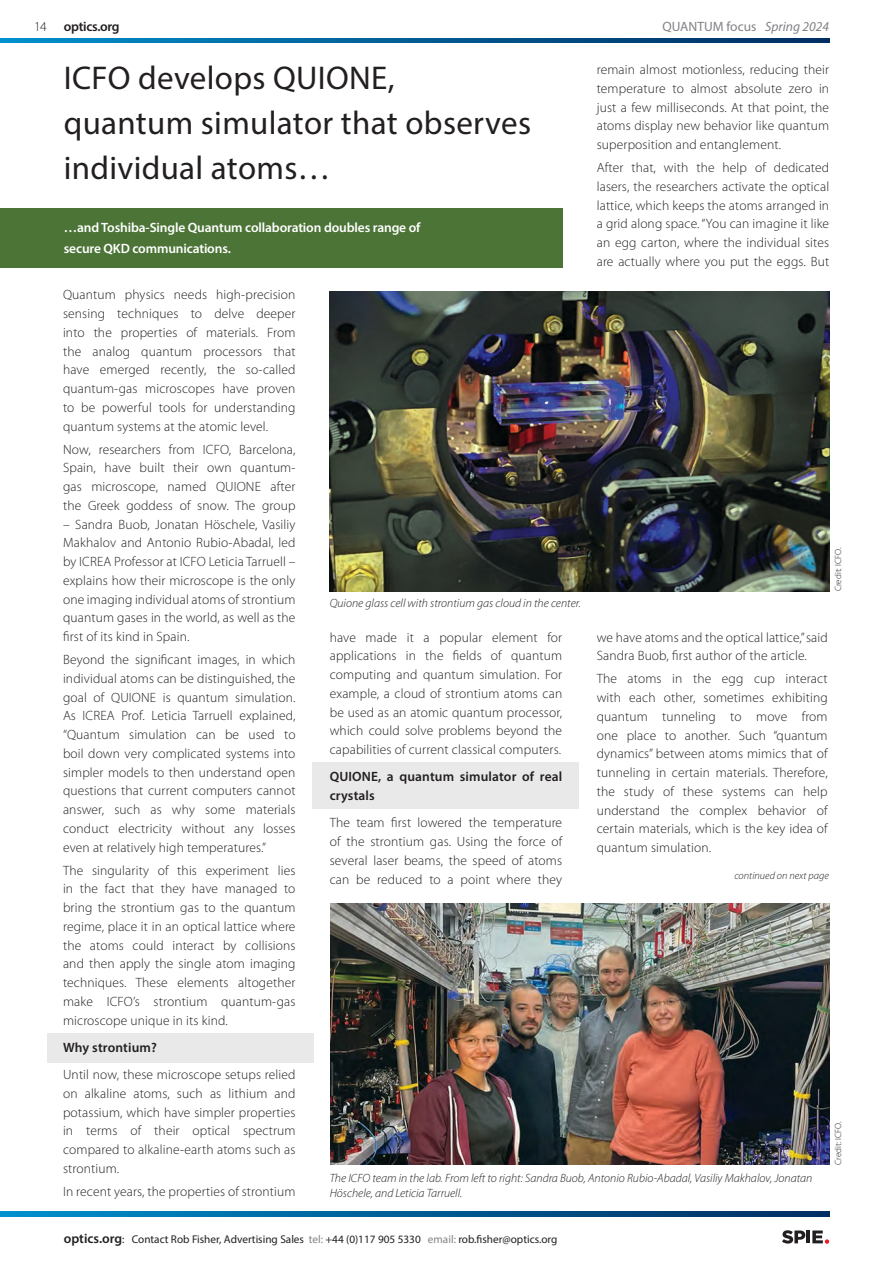
<style>
.page{position:relative;width:893px;height:1263px;background:#fff}
.page>*{position:absolute;margin:0;border:0;box-sizing:border-box;transform-origin:0 0}
.t1{font:33px/45px "Myriad Pro";letter-spacing:.01em;color:#231f20}
.t2{font:300 13.5px/18.8px "Myriad Pro";letter-spacing:.01em;color:#231f20;text-align:justify}
.t3{font:600 13.5px/20.2px "Myriad Pro";letter-spacing:-.01em;color:#fff}
.t4{font:600 13.5px/18.8px "Myriad Pro";letter-spacing:.01em;color:#231f20}
.t5{font:13.5px "Myriad Pro";color:#808285}
.t6{font:600 13.5px "Myriad Pro";letter-spacing:-.02em;color:#231f20}
.t7{font:italic 300 12px/15px "Myriad Pro";color:#231f20}
.t8{font:11.25px "Myriad Pro";color:#231f20}
.t9{font:italic 300 10.5px "Myriad Pro";color:#231f20}
.t10{font:300 9px "Myriad Pro";color:#231f20}
.s1{font-style:italic}
.s2{font-weight:600;font-size:13.5px}
.s3{color:#808285}
</style>
<div class="page">
<svg style="left:0;top:1212px;width:829px;height:4px;background:#005d95"></svg>
<svg style="left:0;top:38px;width:829px;height:5px;background:#005d95"></svg>
<svg style="left:782px;top:1230px;width:47px;height:14px"></svg>
<div style="left:0;top:208px;width:563px;height:60px;background:#4b7436"></div>
<img style="left:330px;top:292px;width:499px;height:299px">
<div style="left:47px;top:1033px;width:266px;height:29px;background:#e9e9e9"></div>
<div style="left:313px;top:762px;width:266px;height:47px;background:#e9e9e9"></div>
<img style="left:330px;top:903px;width:499px;height:262px">
<p class="t2" style="left:34px;top:17px;width:14px">14</p>
<p class="t6" style="left:64px;top:18px;width:57px">optics.org</p>
<p class="t5" style="left:663px;top:19px;width:168px">QUANTUM focus <span class="s1">Spring 2024</span></p>
<p class="t1" style="left:64px;top:54px;width:469px">ICFO develops QUIONE, quantum simulator that observes individual atoms…</p>
<p class="t3" style="left:64px;top:217px;width:358px">…and Toshiba-Single Quantum collaboration doubles range of secure QKD communications.</p>
<p class="t2" style="left:597px;top:60px;width:234px">remain almost motionless, reducing their temperature to almost absolute zero in just a few milliseconds. At that point, the atoms display new behavior like quantum superposition and entanglement.</p>
<p class="t2" style="left:597px;top:158px;width:234px">After that, with the help of dedicated lasers, the researchers activate the optical lattice, which keeps the atoms arranged in a grid along space. “You can imagine it like an egg carton, where the individual sites are actually where you put the eggs. But</p>
<p class="t2" style="left:63px;top:285px;width:234px">Quantum physics needs high-precision sensing techniques to delve deeper into the properties of materials. From the analog quantum processors that have emerged recently, the so-called quantum-gas microscopes have proven to be powerful tools for understanding quantum systems at the atomic level.</p>
<p class="t2" style="left:63px;top:440px;width:234px">Now, researchers from ICFO, Barcelona, Spain, have built their own quantum&shy;gas microscope, named QUIONE after the Greek goddess of snow. The group</p>
<p class="t2" style="left:63px;top:515px;width:234px">– Sandra Buob, Jonatan Höschele, Vasiliy Makhalov and Antonio Rubio-Abadal, led by ICREA Professor at ICFO Leticia Tarruell – explains how their microscope is the only one imaging individual atoms of strontium quantum gases in the world, as well as the first of its kind in Spain.</p>
<p class="t2" style="left:63px;top:650px;width:234px">Beyond the significant images, in which individual atoms can be distinguished, the goal of QUIONE is quantum simulation.<br>As ICREA Prof. Leticia Tarruell explained, “Quantum simulation can be used to boil down very complicated systems into simpler models to then understand open questions that current computers cannot answer, such as why some materials conduct electricity without any losses even at relatively high temperatures.”</p>
<p class="t2" style="left:63px;top:861px;width:234px">The singularity of this experiment lies in the fact that they have managed to bring the strontium gas to the quantum regime, place it in an optical lattice where the atoms could interact by collisions and then apply the single atom imaging techniques. These elements altogether make ICFO’s strontium quantum-gas microscope unique in its kind.</p>
<p class="t4" style="left:63px;top:1038px;width:95px">Why strontium?</p>
<p class="t2" style="left:63px;top:1065px;width:234px">Until now, these microscope setups relied on alkaline atoms, such as lithium and potassium, which have simpler properties in terms of their optical spectrum compared to alkaline-earth atoms such as strontium.</p>
<p class="t2" style="left:63px;top:1182px;width:234px">In recent years, the properties of strontium</p>
<p class="t7" style="left:330px;top:595px;width:253px">Quione glass cell with strontium gas cloud in the center.</p>
<p class="t2" style="left:330px;top:628px;width:234px">have made it a popular element for applications in the fields of quantum computing and quantum simulation. For example, a cloud of strontium atoms can be used as an atomic quantum processor, which could solve problems beyond the capabilities of current classical computers.</p>
<p class="t4" style="left:330px;top:767px;width:234px">QUIONE, a quantum simulator of real crystals</p>
<p class="t2" style="left:330px;top:813px;width:234px">The team first lowered the temperature of the strontium gas. Using the force of several laser beams, the speed of atoms can be reduced to a point where they</p>
<p class="t10" style="left:833px;top:591px;width:45px;rotate:-90deg">Credit: ICFO.</p>
<p class="t2" style="left:597px;top:628px;width:232px">we have atoms and the optical lattice,” said<br>Sandra Buob, first author of the article.</p>
<p class="t2" style="left:597px;top:669px;width:232px">The atoms in the egg cup interact with each other, sometimes exhibiting quantum tunneling to move from one place to another. Such “quantum dynamics” between atoms mimics that of tunneling in certain materials. Therefore, the study of these systems can help understand the complex behavior of certain materials, which is the key idea of quantum simulation.</p>
<p class="t9" style="left:734px;top:869px;width:96px">continued on next page</p>
<p class="t10" style="left:833px;top:1165px;width:45px;rotate:-90deg">Credit: ICFO.</p>
<p class="t7" style="left:330px;top:1170px;width:484px">The ICFO team in the lab. From left to right: Sandra Buob, Antonio Rubio-Abadal, Vasiliy Makhalov, Jonatan<br>Höschele, and Leticia Tarruell.</p>
<p class="t8" style="left:64px;top:1232px;width:495px"><span class="s2">optics.org</span>: Contact Rob Fisher, Advertising Sales <span class="s3">tel:</span> +44 (0)117 905 5330 <span class="s3">email:</span> rob.fisher@optics.org</p>
</div>
